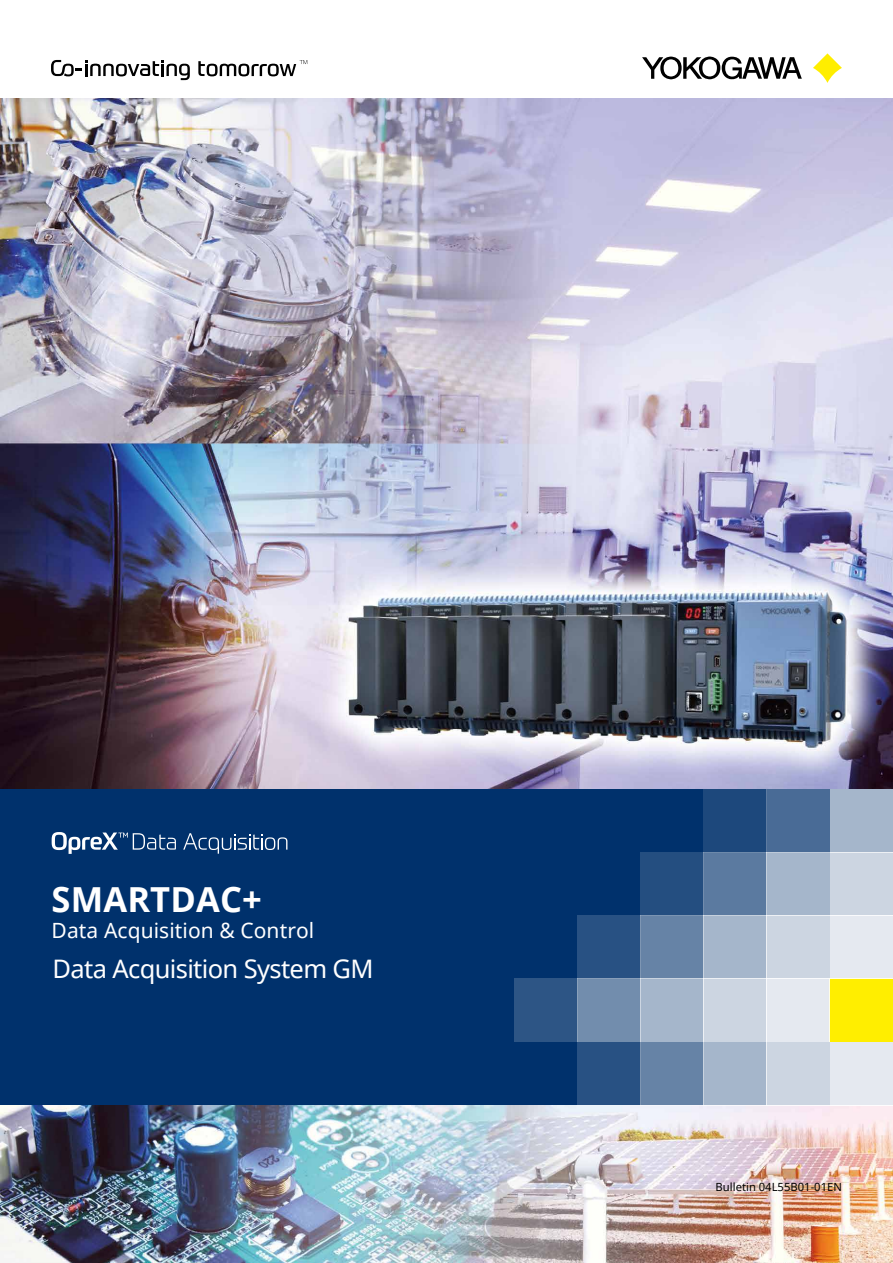
<style>
.page{position:relative;width:893px;height:1263px;background:#fff}
.page>*{position:absolute;margin:0;border:0;box-sizing:border-box;transform-origin:0 0}
.t1{font:700 34.5px "Noto Sans";letter-spacing:.005em;color:#fff}
.t2{font:25.5px "Noto Sans";letter-spacing:-.025em;color:#fff}
.t3{font:21px "Noto Sans";letter-spacing:.005em;color:#fff}
.t4{font:11.25px "Noto Sans";color:#000}
</style>
<div class="page">
<img style="left:0;top:98px;width:893px;height:1165px">
<div style="left:0;top:789px;width:893px;height:316px;background:#00316c"></div>
<div style="left:830px;top:1042px;width:63px;height:63px;background:#e5e9f0"></div>
<div style="left:830px;top:979px;width:63px;height:63px;background:#fe0"></div>
<div style="left:830px;top:916px;width:63px;height:63px;background:#e5e9f0"></div>
<div style="left:830px;top:852px;width:63px;height:64px;background:#ccd5e1"></div>
<div style="left:830px;top:789px;width:63px;height:63px;background:#a5b6cb"></div>
<div style="left:767px;top:1042px;width:63px;height:63px;background:#ccd5e1"></div>
<div style="left:767px;top:979px;width:63px;height:63px;background:#e5e9f0"></div>
<div style="left:767px;top:916px;width:63px;height:63px;background:#ccd5e1"></div>
<div style="left:767px;top:852px;width:63px;height:64px;background:#a5b6cb"></div>
<div style="left:767px;top:789px;width:63px;height:63px;background:#496b96"></div>
<div style="left:703px;top:1042px;width:64px;height:63px;background:#a5b6cb"></div>
<div style="left:703px;top:979px;width:64px;height:63px;background:#ccd5e1"></div>
<div style="left:703px;top:916px;width:64px;height:63px;background:#a5b6cb"></div>
<div style="left:703px;top:852px;width:64px;height:64px;background:#5b7aa0"></div>
<div style="left:703px;top:789px;width:64px;height:63px;background:#1d487c"></div>
<div style="left:640px;top:1042px;width:63px;height:63px;background:#6683a6"></div>
<div style="left:640px;top:979px;width:63px;height:63px;background:#a5b6cb"></div>
<div style="left:640px;top:916px;width:63px;height:63px;background:#6683a6"></div>
<div style="left:640px;top:852px;width:63px;height:64px;background:#244e80"></div>
<div style="left:577px;top:1042px;width:63px;height:63px;background:#285183"></div>
<div style="left:577px;top:979px;width:63px;height:63px;background:#728dad"></div>
<div style="left:577px;top:916px;width:63px;height:63px;background:#285183"></div>
<div style="left:514px;top:979px;width:63px;height:63px;background:#2d5585"></div>
<svg style="left:813px;top:53px;width:29px;height:30px"></svg>
<svg style="left:642px;top:57px;width:160px;height:22px"></svg>
<svg style="left:198px;top:60px;width:109px;height:16px"></svg>
<svg style="left:51px;top:60px;width:139px;height:20px"></svg>
<svg style="left:183px;top:833px;width:104px;height:21px"></svg>
<svg style="left:52px;top:832px;width:124px;height:22px"></svg>
<h1 class="t1" style="left:52px;top:875px;width:212px">SMARTDAC+</h1>
<p class="t3" style="left:52px;top:916px;width:264px">Data Acquisition &amp; Control</p>
<p class="t2" style="left:53px;top:951px;width:323px">Data Acquisition System GM</p>
<p class="t4" style="left:716px;top:1179px;width:128px">Bulletin 04L55B01-01EN</p>
</div>
